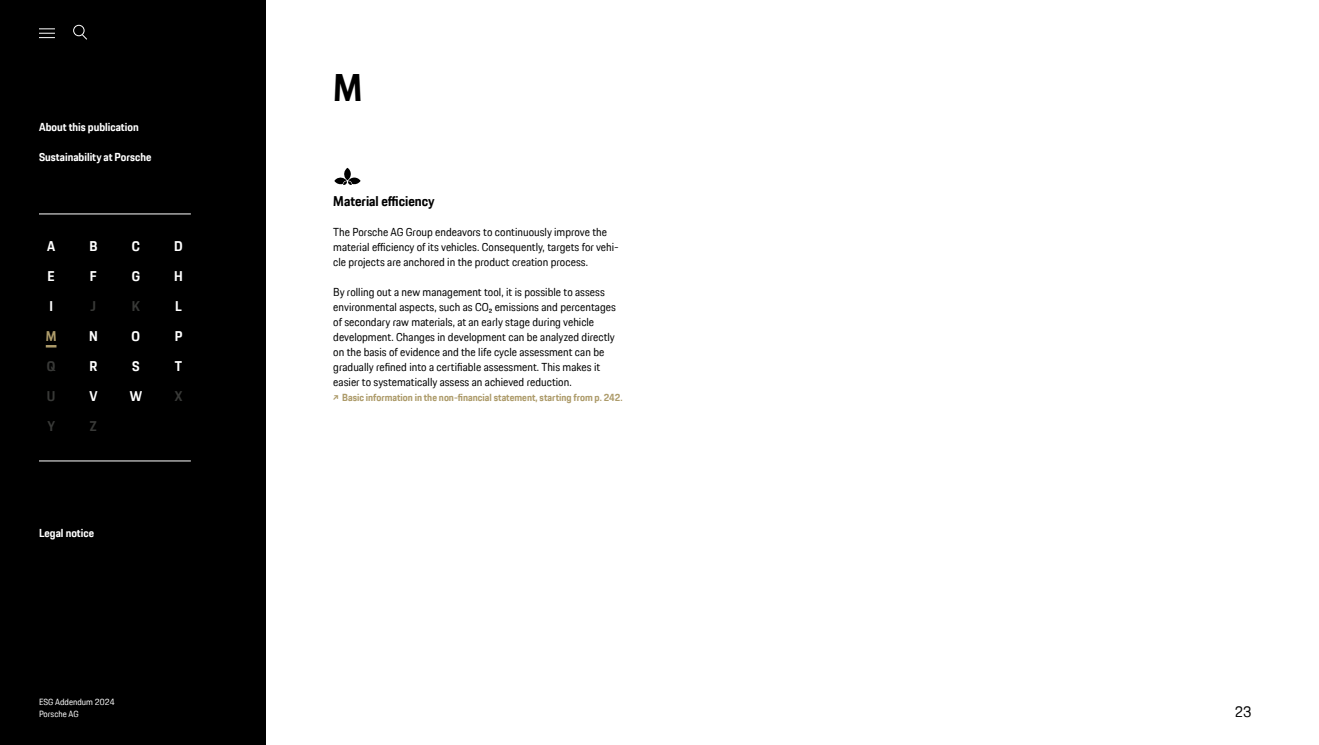
<style>
.page{position:relative;width:1319px;height:745px;background:#fff}
.page>*{position:absolute;margin:0;border:0;box-sizing:border-box;transform-origin:0 0}
.t1{font:700 37.5px "Porsche Next TT";color:#000}
.t2{font:15px "Porsche Next TT";color:#000}
.t3{font:700 13.75px "Porsche Next TT";color:#fff}
.t4{font:700 13.75px "Porsche Next TT";color:#000}
.t5{font:700 13.75px "Porsche Next TT";color:#383937}
.t6{font:700 13.75px "Porsche Next TT";color:#ad9b6a}
.t7{font:11.25px/15px "Porsche Next TT";color:#000}
.t8{font:700 11.25px "Porsche Next TT";color:#fff}
.t9{font:700 10px "Porsche Next TT";color:#ad9b6a}
.t10{font:8.75px/11.2px "Porsche Next TT";color:#fff}
</style>
<div class="page">
<div style="left:0;top:0;width:266px;height:744px;background:#000"></div>
<hr style="left:39px;top:213px;width:152px;height:1px;background:#fff">
<hr style="left:39px;top:460px;width:152px;height:1px;background:#fff">
<svg style="left:46px;top:345px;width:10px;height:2px"></svg>
<svg style="left:334px;top:168px;width:26px;height:17px"></svg>
<div style="left:73px;top:25px;width:12px;height:11px;border:1px solid #fff;border-radius:50%"></div>
<svg style="left:81px;top:33px;width:6px;height:7px"></svg>
<svg style="left:39px;top:28px;width:16px;height:10px"></svg>
<p class="t8" style="left:39px;top:119px;width:101px">About this publication</p>
<p class="t8" style="left:39px;top:149px;width:114px">Sustainability at Porsche</p>
<p class="t3" style="left:47px;top:237px;width:10px">A</p>
<p class="t3" style="left:89px;top:237px;width:9px">B</p>
<p class="t3" style="left:132px;top:237px;width:10px">C</p>
<p class="t3" style="left:174px;top:237px;width:10px">D</p>
<p class="t3" style="left:48px;top:267px;width:9px">E</p>
<p class="t3" style="left:90px;top:267px;width:8px">F</p>
<p class="t3" style="left:132px;top:267px;width:10px">G</p>
<p class="t3" style="left:174px;top:267px;width:10px">H</p>
<p class="t3" style="left:49px;top:297px;width:5px">I</p>
<p class="t5" style="left:91px;top:297px;width:7px">J</p>
<p class="t5" style="left:132px;top:297px;width:10px">K</p>
<p class="t3" style="left:175px;top:297px;width:8px">L</p>
<p class="t6" style="left:46px;top:327px;width:12px">M</p>
<p class="t3" style="left:89px;top:327px;width:10px">N</p>
<p class="t3" style="left:132px;top:327px;width:10px">O</p>
<p class="t3" style="left:175px;top:327px;width:9px">P</p>
<p class="t5" style="left:47px;top:357px;width:10px">Q</p>
<p class="t3" style="left:89px;top:357px;width:9px">R</p>
<p class="t3" style="left:132px;top:357px;width:9px">S</p>
<p class="t3" style="left:175px;top:357px;width:9px">T</p>
<p class="t5" style="left:47px;top:387px;width:10px">U</p>
<p class="t3" style="left:89px;top:387px;width:10px">V</p>
<p class="t3" style="left:130px;top:387px;width:14px">W</p>
<p class="t5" style="left:175px;top:387px;width:9px">X</p>
<p class="t5" style="left:47px;top:417px;width:9px">Y</p>
<p class="t5" style="left:90px;top:417px;width:8px">Z</p>
<p class="t8" style="left:39px;top:524px;width:57px">Legal notice</p>
<p class="t10" style="left:39px;top:696px;width:77px">ESG Addendum 2024<br>Porsche AG</p>
<h1 class="t1" style="left:333px;top:63px;width:31px">M</h1>
<p class="t4" style="left:333px;top:192px;width:103px">Material efficiency</p>
<p class="t7" style="left:333px;top:224px;width:287px">The Porsche AG Group endeavors to continuously improve the material efficiency of its vehicles. Consequently, targets for vehi&shy;cle projects are anchored in the product creation process.</p>
<p class="t7" style="left:333px;top:284px;width:284px">By rolling out a new management tool, it is possible to assess environmental aspects, such as CO₂ emissions and percentages of secondary raw materials, at an early stage during vehicle development. Changes in development can be analyzed directly on the basis of evidence and the life cycle assessment can be gradually refined into a certifiable assessment. This makes it easier to systematically assess an achieved reduction.</p>
<p class="t9" style="left:333px;top:391px;width:291px">↗ Basic information in the non-financial statement, starting from p. 242.</p>
<h2 class="t2" style="left:1234px;top:701px;width:18px">23</h2>
</div>
